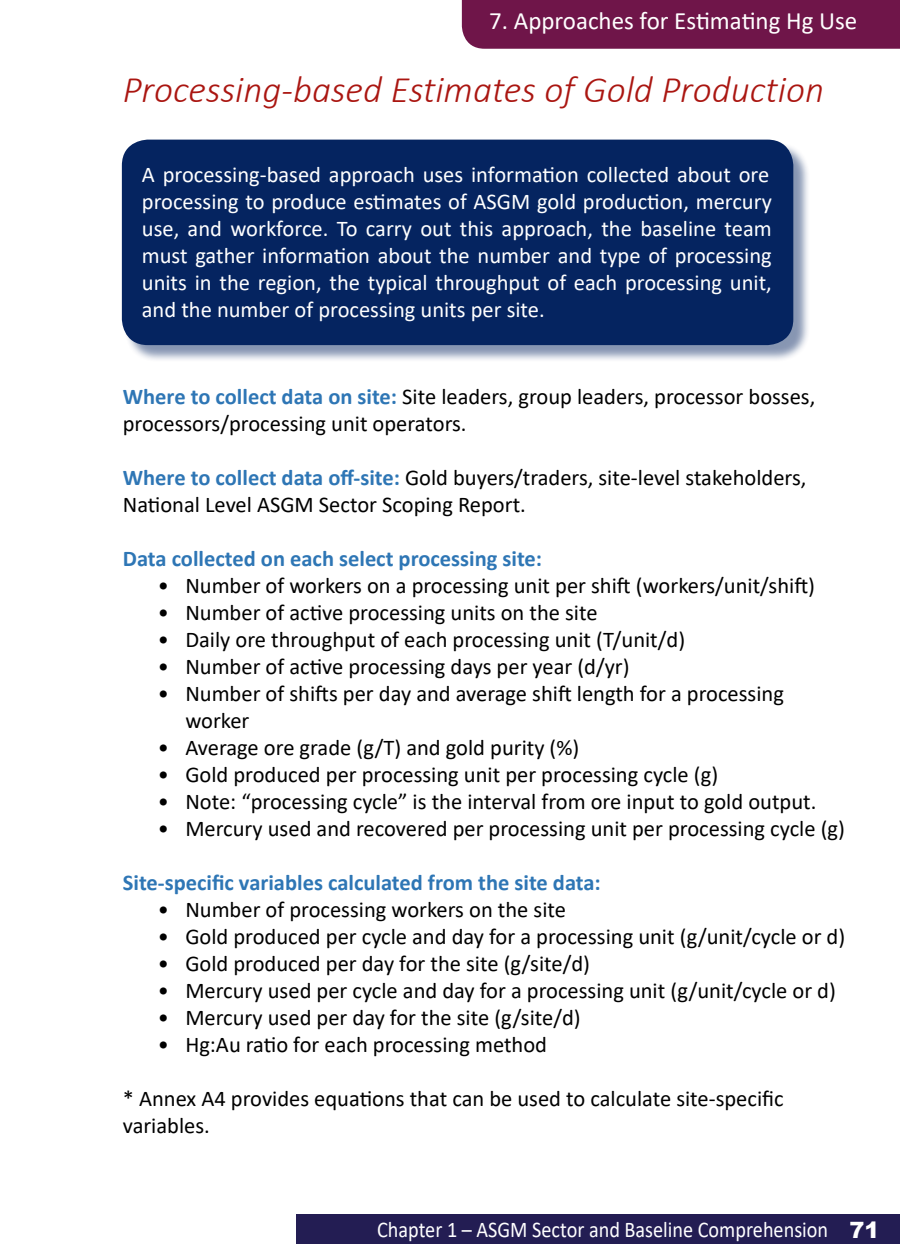
<style>
.page{position:relative;width:900px;height:1260px;background:#fff}
.page>*{position:absolute;margin:0;border:0;box-sizing:border-box;transform-origin:0 0}
.t1{font:italic 300 37.5px "Calibri";color:#aa1611}
.t2{font:25px "Calibri";color:#fff}
.t3{font:22.5px/27px "Calibri";color:#000}
.t4{font:22.5px/27px "Calibri";color:#fff;text-align:justify}
.t5{font:700 22.5px "Calibri";color:#2e76b5}
.t6{font:22.5px "Calibri";color:#fff;scale:.9 1}
.s1{font-weight:700;color:#2e76b5}
.s2{font-family:"Arial";font-weight:900}
</style>
<div class="page">
<div style="left:125px;top:142px;width:686px;height:220px;background:#052460;opacity:.48"></div>
<div style="left:122px;top:140px;width:671px;height:205px;background:#052460;border-radius:26px"></div>
<div style="left:296px;top:1214px;width:604px;height:30px;background:#231d53"></div>
<div style="left:462px;top:0;width:438px;height:49px;background:#6f1549"></div>
<p class="t2" style="left:489px;top:4px;width:370px">7. Approaches for Estimating Hg Use</p>
<h1 class="t1" style="left:123px;top:66px;width:703px">Processing-based Estimates of Gold Production</h1>
<p class="t4" style="left:142px;top:160px;width:632px">A processing-based approach uses information collected about ore processing to produce estimates of ASGM gold production, mercury use, and workforce. To carry out this approach, the baseline team must gather information about the number and type of processing units in the region, the typical throughput of each processing unit, and the number of processing units per site.</p>
<p class="t3" style="left:123px;top:382px;width:694px"><span class="s1">Where to collect data on site:</span> Site leaders, group leaders, processor bosses, processors/processing unit operators.</p>
<p class="t3" style="left:123px;top:463px;width:685px"><span class="s1">Where to collect data off-site:</span> Gold buyers/traders, site-level stakeholders,<br>National Level ASGM Sector Scoping Report.</p>
<p class="t5" style="left:123px;top:542px;width:421px">Data collected on each select processing site:</p>
<p class="t3" style="left:158px;top:571px;width:659px">• Number of workers on a processing unit per shift (workers/unit/shift)</p>
<p class="t3" style="left:158px;top:598px;width:441px">• Number of active processing units on the site</p>
<p class="t3" style="left:158px;top:625px;width:529px">• Daily ore throughput of each processing unit (T/unit/d)</p>
<p class="t3" style="left:158px;top:652px;width:473px">• Number of active processing days per year (d/yr)</p>
<p class="t3" style="left:185px;top:679px;width:600px;text-indent:-27px">• Number of shifts per day and average shift length for a processing worker</p>
<p class="t3" style="left:158px;top:733px;width:423px">• Average ore grade (g/T) and gold purity (%)</p>
<p class="t3" style="left:158px;top:760px;width:562px">• Gold produced per processing unit per processing cycle (g)</p>
<p class="t3" style="left:158px;top:787px;width:657px">• Note: “processing cycle” is the interval from ore input to gold output.</p>
<p class="t3" style="left:158px;top:814px;width:689px">• Mercury used and recovered per processing unit per processing cycle (g)</p>
<p class="t5" style="left:123px;top:866px;width:480px">Site-specific variables calculated from the site data:</p>
<p class="t3" style="left:158px;top:895px;width:410px">• Number of processing workers on the site</p>
<p class="t3" style="left:158px;top:922px;width:689px">• Gold produced per cycle and day for a processing unit (g/unit/cycle or d)</p>
<p class="t3" style="left:158px;top:949px;width:434px">• Gold produced per day for the site (g/site/d)</p>
<p class="t3" style="left:158px;top:976px;width:680px">• Mercury used per cycle and day for a processing unit (g/unit/cycle or d)</p>
<p class="t3" style="left:158px;top:1003px;width:424px">• Mercury used per day for the site (g/site/d)</p>
<p class="t3" style="left:158px;top:1030px;width:391px">• Hg:Au ratio for each processing method</p>
<p class="t3" style="left:123px;top:1084px;width:662px">* Annex A4 provides equations that can be used to calculate site-specific variables.</p>
<p class="t6" style="left:377px;top:1214px;width:560px">Chapter 1 – ASGM Sector and Baseline Comprehension <span class="s2">71</span></p>
</div>
